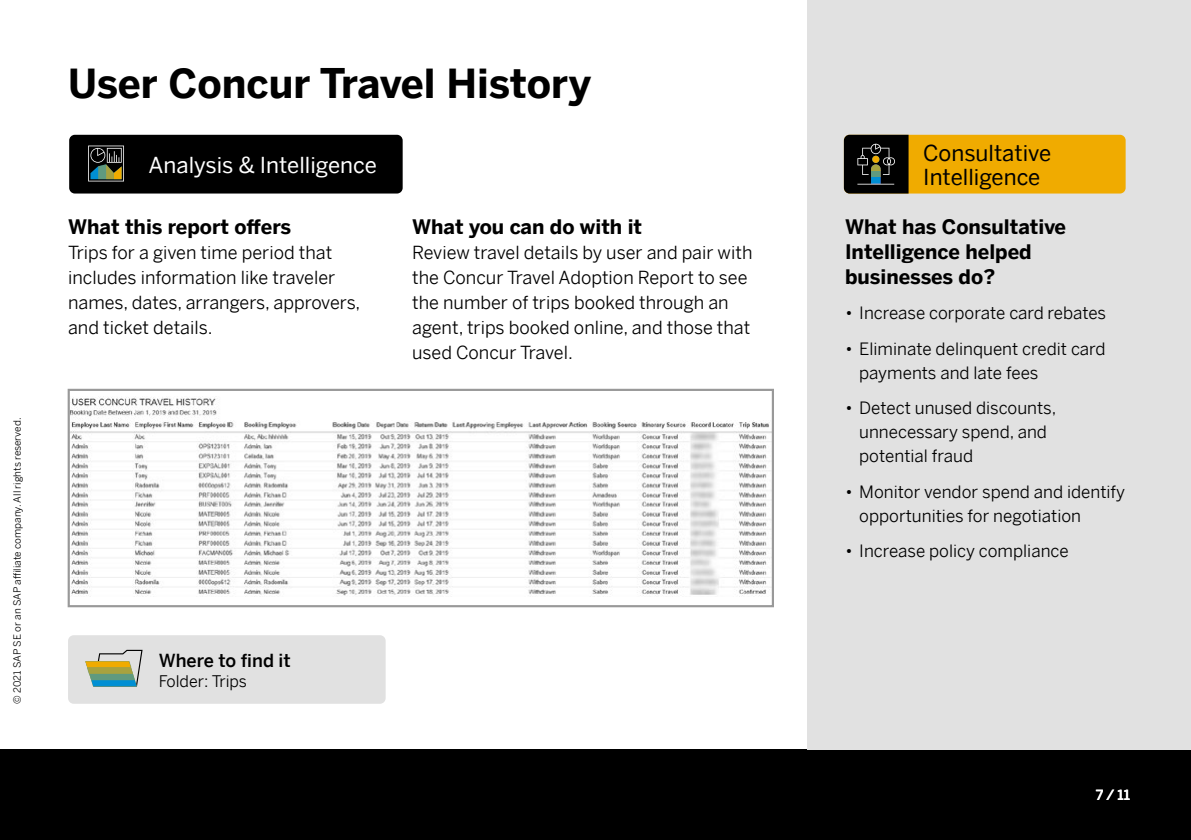
<style>
.page{position:relative;width:1191px;height:840px;background:#fff}
.page>*{position:absolute;margin:0;border:0;box-sizing:border-box;transform-origin:0 0}
.t1{font:700 40px "Benton Sans";color:#000}
.t2{font:22px/24px "Benton Sans";color:#000}
.t3{font:22px "Benton Sans";color:#fff}
.t4{font:700 20px/25px "Benton Sans";color:#000}
.t5{font:18px/25px "Benton Sans";color:#000}
.t6{font:500 18px "Benton Sans";color:#000}
.t7{font:17px/24px "Benton Sans";color:#000}
.t8{font:16px "Benton Sans";color:#000}
.t9{font:500 14px "Benton Sans";color:#fff}
.t10{font:10px "Benton Sans";color:#000}
.s1{font-weight:300}
</style>
<div class="page">
<div style="left:0;top:748px;width:1191px;height:91px;background:#000"></div>
<div style="left:68px;top:635px;width:318px;height:68px;background:#e1e1e1;border-radius:6px"></div>
<img style="left:71px;top:397px;width:700px;height:199px">
<div style="left:68px;top:388px;width:706px;height:219px;border:2px solid #999"></div>
<svg style="left:85px;top:649px;width:58px;height:37px"></svg>
<div style="left:807px;top:0;width:384px;height:748px;background:#e1e1e1"></div>
<div style="left:844px;top:135px;width:281px;height:58px;background:#f0ab00;border-radius:6px"></div>
<svg style="left:844px;top:135px;width:64px;height:58px;background:#131613"></svg>
<div style="left:69px;top:135px;width:334px;height:58px;background:#000;border-radius:6px"></div>
<svg style="left:88px;top:145px;width:36px;height:36px"></svg>
<p class="t10" style="left:9px;top:703px;width:287px;rotate:-90deg">© 2021 SAP SE or an SAP affiliate company. All rights reserved.</p>
<h1 class="t1" style="left:68px;top:54px;width:524px">User Concur Travel History</h1>
<p class="t3" style="left:149px;top:146px;width:230px">Analysis &amp; Intelligence</p>
<p class="t4" style="left:68px;top:213px;width:224px">What this report offers</p>
<p class="t5" style="left:68px;top:237px;width:294px">Trips for a given time period that includes information like traveler names, dates, arrangers, approvers, and ticket details.</p>
<p class="t4" style="left:412px;top:213px;width:231px">What you can do with it</p>
<p class="t5" style="left:412px;top:237px;width:342px">Review travel details by user and pair with the Concur Travel Adoption Report to see the number of trips booked through an agent, trips booked online, and those that used Concur Travel.</p>
<p class="t6" style="left:159px;top:644px;width:133px">Where to find it</p>
<p class="t8" style="left:159px;top:666px;width:90px">Folder: Trips</p>
<p class="t2" style="left:923px;top:138px;width:129px">Consultative<br>Intelligence</p>
<p class="t4" style="left:845px;top:213px;width:223px">What has Consultative<br>Intelligence helped businesses do?</p>
<p class="t7" style="left:845px;top:299px;width:263px"><span class="s1">•</span> Increase corporate card rebates</p>
<p class="t7" style="left:859px;top:334px;width:248px;text-indent:-14px"><span class="s1">•</span> Eliminate delinquent credit card payments and late fees</p>
<p class="t7" style="left:859px;top:393px;width:198px;text-indent:-14px"><span class="s1">•</span> Detect unused discounts, unnecessary spend, and potential fraud</p>
<p class="t7" style="left:859px;top:477px;width:267px;text-indent:-14px"><span class="s1">•</span> Monitor vendor spend and identify opportunities for negotiation</p>
<p class="t7" style="left:845px;top:536px;width:225px"><span class="s1">•</span> Increase policy compliance</p>
<p class="t9" style="left:1095px;top:781px;width:36px">7 / 11</p>
</div>
